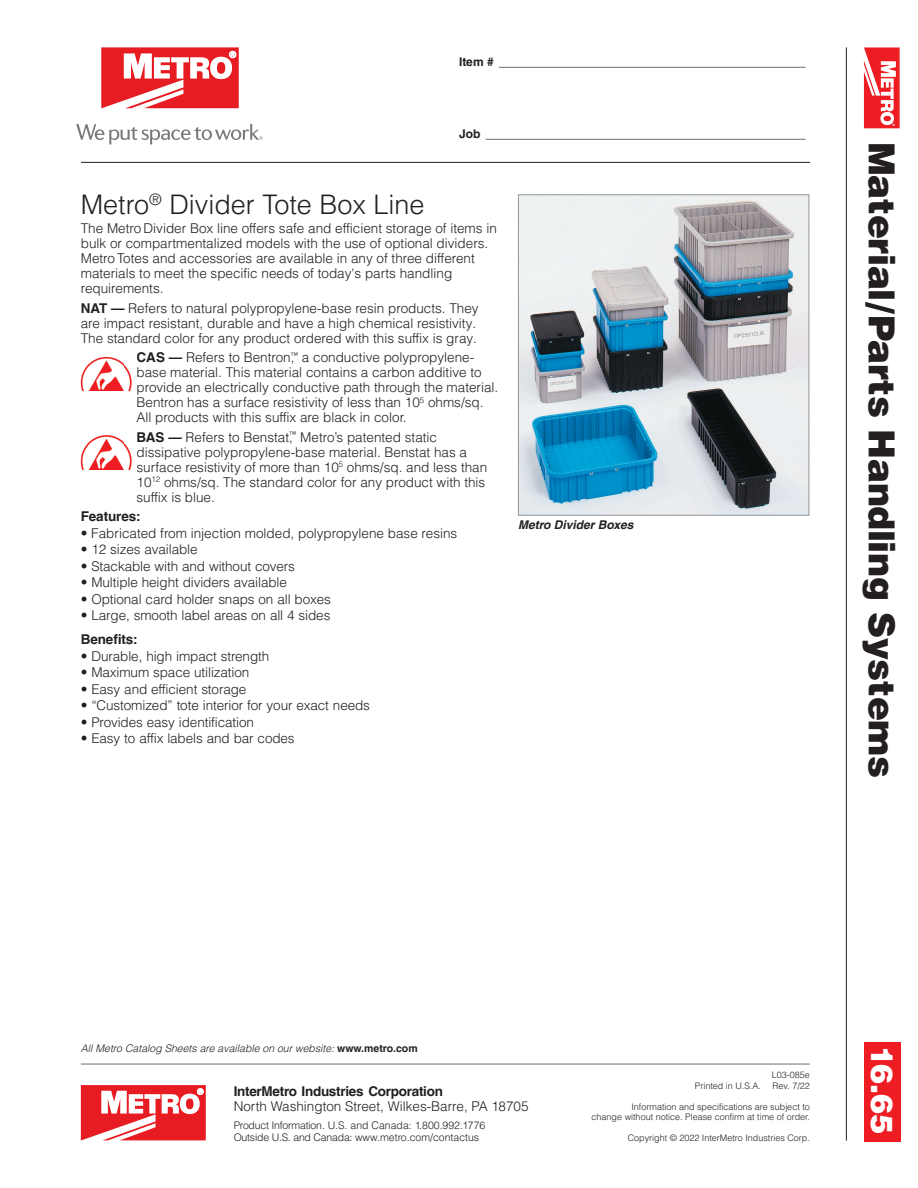
<style>
.page{position:relative;width:918px;height:1188px;background:#fff}
.page>*{position:absolute;margin:0;border:0;box-sizing:border-box;transform-origin:0 0}
.t1{font:900 36px "Helvetica LT Pro";letter-spacing:-.01em;color:#231f20}
.t2{font:900 30px "Helvetica LT Pro";color:#fff}
.Head_18{font:300 27px "Helvetica LT Pro";color:#231f20}
.Body_text_10_11{font:300 13.5px/15px "Helvetica LT Pro";color:#231f20}
._02-BODY___keep{font:300 13.5px "Helvetica LT Pro";letter-spacing:-.01em;color:#231f20}
._01-Head_18{font:300 13.5px "Helvetica LT Pro";color:#231f20}
._02-BODY___keep-2{font:700 13.5px "Helvetica LT Pro";letter-spacing:-.02em;color:#231f20}
.t3{font:700 12px "Helvetica LT Pro";color:#231f20}
.t4{font:italic 700 12px "Helvetica LT Pro";color:#231f20}
.t5{font:italic 300 10.5px "Helvetica LT Pro";color:#231f20}
.t6{font:300 10.5px "Helvetica LT Pro";letter-spacing:-.02em;color:#231f20}
.t7{font:300 10.5px "Helvetica LT Pro";color:#231f20}
.t8{font:300 9px "Helvetica LT Pro";color:#231f20}
.s1{font-weight:700}
.s2{font-weight:700;font-style:normal}
</style>
<div class="page">
<hr style="left:81px;top:162px;width:729px;height:1px;background:#231f20">
<hr style="left:846px;top:47px;width:1px;height:1094px;background:#231f20">
<div style="left:864px;top:1042px;width:37px;height:100px;background:#ee1d23"></div>
<svg style="left:864px;top:47px;width:36px;height:81px"></svg>
<svg style="left:101px;top:47px;width:138px;height:61px"></svg>
<svg style="left:76px;top:124px;width:187px;height:20px"></svg>
<svg style="left:81px;top:1085px;width:125px;height:55px"></svg>
<hr style="left:81px;top:1064px;width:729px;height:1px;background:#6c6d70">
<img style="left:520px;top:197px;width:287px;height:316px">
<div style="left:518px;top:195px;width:291px;height:320px;border:1px solid #939598"></div>
<img style="left:80px;top:356px;width:52px;height:36px">
<img style="left:80px;top:435px;width:52px;height:36px">
<p class="t3" style="left:459px;top:54px;width:348px">Item # ______________________________________________</p>
<p class="t3" style="left:459px;top:126px;width:348px">Job ________________________________________________</p>
<p class="Head_18" style="left:81px;top:187px;width:345px">Metro<sup>®</sup> Divider Tote Box Line</p>
<p class="Body_text_10_11" style="left:81px;top:221px;width:418px">The Metro Divider Box line offers safe and efficient storage of items in bulk or compartmentalized models with the use of optional dividers.<br>Metro Totes and accessories are available in any of three different materials to meet the specific needs of today's parts handling requirements.</p>
<p class="Body_text_10_11" style="left:81px;top:300px;width:399px"><span class="s1">NAT —</span> Refers to natural polypropylene-base resin products. They are impact resistant, durable and have a high chemical resistivity.<br>The standard color for any product ordered with this suffix is gray.</p>
<p class="Body_text_10_11" style="left:137px;top:350px;width:363px"><span class="s1">CAS —</span> Refers to Bentron,<sup>™</sup> a conductive polypropylene&shy;base material. This material contains a carbon additive to provide an electrically conductive path through the material.<br>Bentron has a surface resistivity of less than 10<sup>5</sup> ohms/sq.<br>All products with this suffix are black in color.</p>
<p class="Body_text_10_11" style="left:137px;top:429px;width:352px"><span class="s1">BAS —</span> Refers to Benstat,<sup>™</sup> Metro’s patented static dissipative polypropylene-base material. Benstat has a surface resistivity of more than 10<sup>5</sup> ohms/sq. and less than 10<sup>12</sup> ohms/sq. The standard color for any product with this suffix is blue.</p>
<p class="_02-BODY___keep-2" style="left:81px;top:508px;width:61px">Features:</p>
<p class="_01-Head_18" style="left:81px;top:525px;width:378px">• Fabricated from injection molded, polypropylene base resins</p>
<p class="_02-BODY___keep" style="left:81px;top:541px;width:118px">• 12 sizes available</p>
<p class="_02-BODY___keep" style="left:81px;top:558px;width:216px">• Stackable with and without covers</p>
<p class="_02-BODY___keep" style="left:81px;top:574px;width:208px">• Multiple height dividers available</p>
<p class="_02-BODY___keep" style="left:81px;top:591px;width:252px">• Optional card holder snaps on all boxes</p>
<p class="_02-BODY___keep" style="left:81px;top:607px;width:251px">• Large, smooth label areas on all 4 sides</p>
<p class="_02-BODY___keep-2" style="left:81px;top:631px;width:58px">Benefits:</p>
<p class="_02-BODY___keep" style="left:81px;top:648px;width:190px">• Durable, high impact strength</p>
<p class="_02-BODY___keep" style="left:81px;top:664px;width:170px">• Maximum space utilization</p>
<p class="_02-BODY___keep" style="left:81px;top:681px;width:167px">• Easy and efficient storage</p>
<p class="_02-BODY___keep" style="left:81px;top:697px;width:291px">• “Customized” tote interior for your exact needs</p>
<p class="_02-BODY___keep" style="left:81px;top:714px;width:175px">• Provides easy identification</p>
<p class="_02-BODY___keep" style="left:81px;top:730px;width:215px">• Easy to affix labels and bar codes</p>
<p class="t4" style="left:518px;top:517px;width:117px">Metro Divider Boxes</p>
<p class="t1" style="left:905px;top:142px;width:638px;rotate:90deg">Material/Parts Handling Systems</p>
<p class="t5" style="left:81px;top:1042px;width:338px">All Metro Catalog Sheets are available on our website: <span class="s2">www.metro.com</span></p>
<p class="t2" style="left:902px;top:1046px;width:90px;rotate:90deg">16.65</p>
<p class="t8" style="left:772px;top:1069px;width:40px">L03-085e</p>
<p class="t8" style="left:695px;top:1080px;width:68px">Printed in U.S.A.</p>
<p class="t8" style="left:772px;top:1080px;width:39px">Rev. 7/22</p>
<p class="t8" style="left:631px;top:1101px;width:180px">Information and specifications are subject to</p>
<p class="t8" style="left:592px;top:1111px;width:220px">change without notice. Please confirm at time of order.</p>
<p class="t8" style="left:628px;top:1132px;width:184px">Copyright © 2022 InterMetro Industries Corp.</p>
<p class="_02-BODY___keep-2" style="left:234px;top:1083px;width:211px">InterMetro Industries Corporation</p>
<p class="Body_text_10_11" style="left:234px;top:1098px;width:296px">North Washington Street, Wilkes-Barre, PA 18705</p>
<p class="t6" style="left:234px;top:1118px;width:253px">Product Information. U.S. and Canada: 1.800.992.1776</p>
<p class="t7" style="left:234px;top:1130px;width:247px">Outside U.S. and Canada: www.metro.com/contactus</p>
</div>
